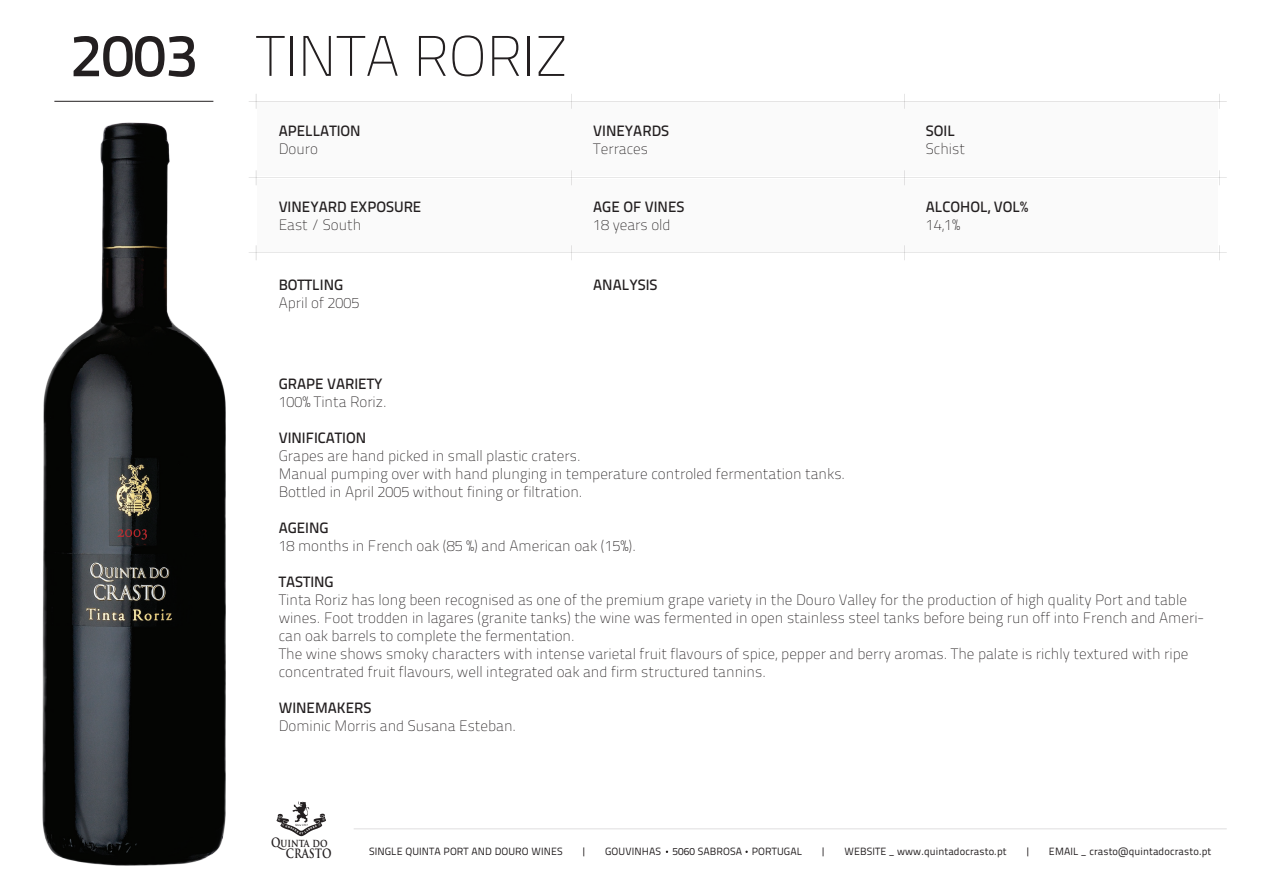
<style>
.page{position:relative;width:1263px;height:893px;background:#fff}
.page>*{position:absolute;margin:0;border:0;box-sizing:border-box;transform-origin:0 0}
.t1{font:500 60px "Titillium Text 22 L";color:#231f20}
.t2{font:100 57px "Titillium Text 22 L";color:#231f20}
.t3{font:100 15px/18px "Titillium Text 22 L";color:#231f20}
.t4{font:500 15px "Titillium Text 22 L";color:#231f20}
.t5{font:700 12.6px "Trajan Pro";color:#231f20;scale:.82 1}
.t6{font:700 11.1px "Trajan Pro";color:#231f20;scale:.82 1}
.t7{font:10.5px "Titillium Text 22 L";letter-spacing:.01em;color:#231f20}
.s1{font-size:12.6px}
</style>
<div class="page">
<div style="left:258px;top:103px;width:960px;height:73px;background:#fafafa"></div>
<div style="left:258px;top:180px;width:960px;height:72px;background:#fafafa"></div>
<svg style="left:276px;top:801px;width:50px;height:35px"></svg>
<hr style="left:54px;top:101px;width:159px;height:1px;background:#231f20">
<hr style="left:354px;top:829px;width:873px;height:1px;background:#231f20">
<hr style="left:249px;top:101px;width:978px;height:1px;background:#231f20">
<svg style="left:256px;top:94px;width:1px;height:15px"></svg>
<svg style="left:571px;top:94px;width:1px;height:15px"></svg>
<svg style="left:904px;top:94px;width:1px;height:15px"></svg>
<svg style="left:1219px;top:94px;width:1px;height:15px"></svg>
<hr style="left:249px;top:178px;width:978px;height:1px;background:#231f20">
<svg style="left:256px;top:170px;width:1px;height:15px"></svg>
<svg style="left:571px;top:170px;width:1px;height:15px"></svg>
<svg style="left:904px;top:170px;width:1px;height:15px"></svg>
<svg style="left:1219px;top:170px;width:1px;height:15px"></svg>
<hr style="left:249px;top:253px;width:978px;height:1px;background:#231f20">
<svg style="left:256px;top:245px;width:1px;height:15px"></svg>
<svg style="left:571px;top:245px;width:1px;height:15px"></svg>
<svg style="left:904px;top:245px;width:1px;height:15px"></svg>
<svg style="left:1219px;top:245px;width:1px;height:15px"></svg>
<img style="left:42px;top:122px;width:183px;height:744px">
<h1 class="t1" style="left:70px;top:10px;width:129px">2003</h1>
<h2 class="t2" style="left:256px;top:15px;width:313px">TINTA RORIZ</h2>
<p class="t4" style="left:279px;top:119px;width:84px">APELLATION</p>
<p class="t3" style="left:279px;top:139px;width:41px">Douro</p>
<p class="t4" style="left:593px;top:119px;width:77px">VINEYARDS</p>
<p class="t3" style="left:593px;top:139px;width:56px">Terraces</p>
<p class="t4" style="left:926px;top:119px;width:31px">SOIL</p>
<p class="t3" style="left:926px;top:139px;width:41px">Schist</p>
<p class="t4" style="left:279px;top:196px;width:144px">VINEYARD EXPOSURE</p>
<p class="t3" style="left:279px;top:215px;width:84px">East / South</p>
<p class="t4" style="left:593px;top:196px;width:93px">AGE OF VINES</p>
<p class="t3" style="left:593px;top:215px;width:79px">18 years old</p>
<p class="t4" style="left:926px;top:196px;width:104px">ALCOHOL, VOL%</p>
<p class="t3" style="left:926px;top:215px;width:36px">14,1%</p>
<p class="t4" style="left:279px;top:274px;width:66px">BOTTLING</p>
<p class="t3" style="left:279px;top:293px;width:82px">April of 2005</p>
<p class="t4" style="left:593px;top:274px;width:66px">ANALYSIS</p>
<p class="t4" style="left:279px;top:373px;width:105px">GRAPE VARIETY</p>
<p class="t3" style="left:279px;top:392px;width:110px">100% Tinta Roriz.</p>
<p class="t4" style="left:279px;top:427px;width:89px">VINIFICATION</p>
<p class="t3" style="left:279px;top:446px;width:568px">Grapes are hand picked in small plastic craters.<br>Manual pumping over with hand plunging in temperature controled fermentation tanks.<br>Bottled in April 2005 without fining or filtration.</p>
<p class="t4" style="left:279px;top:517px;width:51px">AGEING</p>
<p class="t3" style="left:279px;top:536px;width:359px">18 months in French oak (85 %) and American oak (15%).</p>
<p class="t4" style="left:279px;top:571px;width:57px">TASTING</p>
<p class="t3" style="left:279px;top:590px;width:927px">Tinta Roriz has long been recognised as one of the premium grape variety in the Douro Valley for the production of high quality Port and table wines. Foot trodden in lagares (granite tanks) the wine was fermented in open stainless steel tanks before being run off into French and Ameri&shy;can oak barrels to complete the fermentation.<br>The wine shows smoky characters with intense varietal fruit flavours of spice, pepper and berry aromas. The palate is richly textured with ripe concentrated fruit flavours, well integrated oak and firm structured tannins.</p>
<p class="t4" style="left:279px;top:697px;width:94px">WINEMAKERS</p>
<p class="t3" style="left:279px;top:716px;width:239px">Dominic Morris and Susana Esteban.</p>
<p class="t6" style="left:271px;top:836px;width:70px"><span class="s1">Q</span>uinta do</p>
<p class="t5" style="left:286px;top:845px;width:57px">CRASTO</p>
<p class="t7" style="left:369px;top:844px;width:195px">SINGLE QUINTA PORT AND DOURO WINES</p>
<p class="t7" style="left:581px;top:844px;width:7px">|</p>
<p class="t7" style="left:605px;top:844px;width:199px">GOUVINHAS 5060 SABROSA PORTUGAL</p>
<p class="t7" style="left:821px;top:844px;width:7px">|</p>
<p class="t7" style="left:844px;top:844px;width:164px">WEBSITE _ www.quintadocrasto.pt</p>
<p class="t7" style="left:1025px;top:844px;width:7px">|</p>
<p class="t7" style="left:1049px;top:844px;width:164px">EMAIL _ crasto@quintadocrasto.pt</p>
</div>
